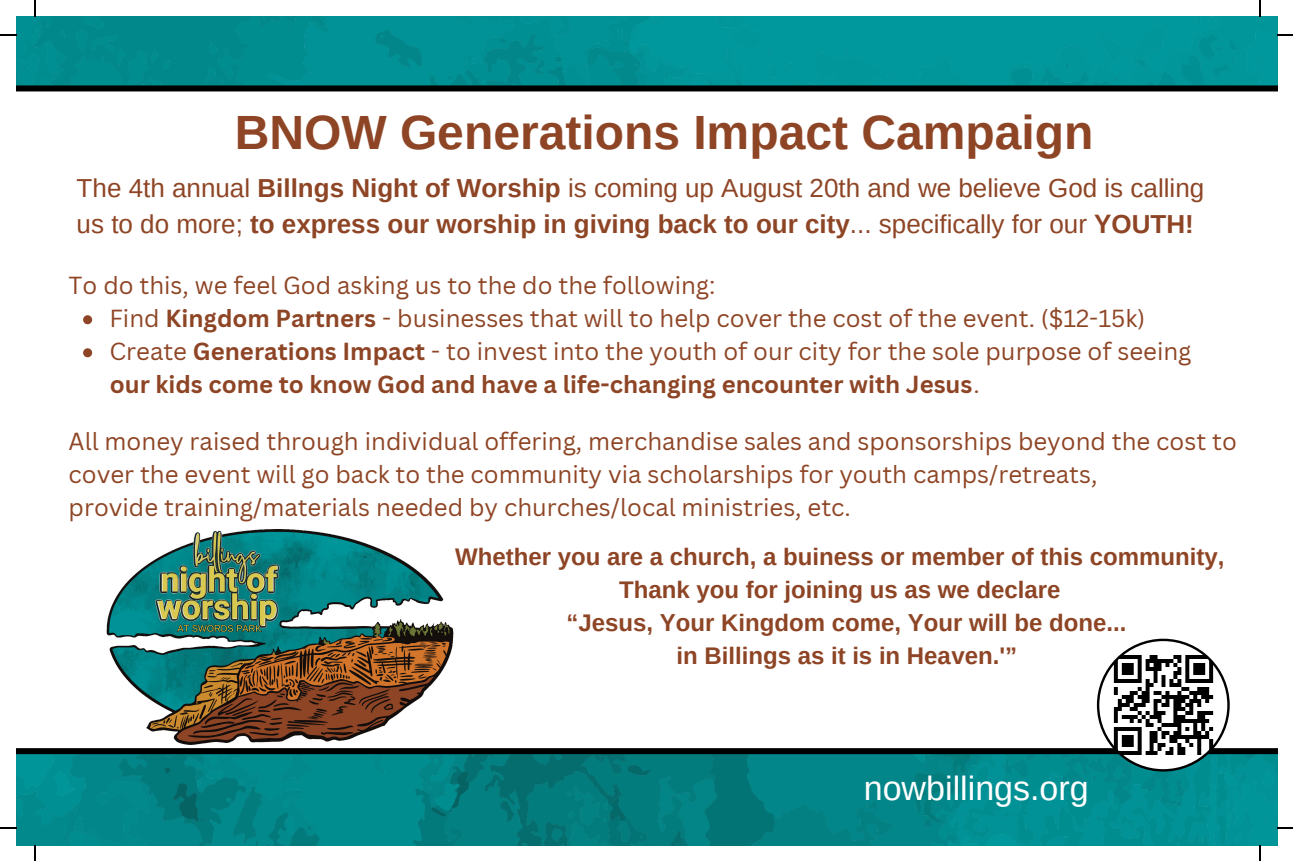
<style>
.page{position:relative;width:1293px;height:861px;background:#fff}
.page>*{position:absolute;margin:0;border:0;box-sizing:border-box;transform-origin:0 0}
.t1{font:700 48px "Arimo";color:#8e4525}
.t2{font:34px "Arimo";color:#fff}
.t3{font:26px/36px "Arimo";color:#8e4525}
.t4{font:24px "Canva Sans";color:#8e4525}
.t5{font:700 24px "Arimo";color:#8e4525}
.t6{font:700 24px "Canva Sans";color:#8e4525}
.s1{font-weight:700}
.s2{font-weight:400}
</style>
<div class="page">
<img style="left:16px;top:16px;width:1260px;height:828px">
<div style="left:16px;top:91px;width:1260px;height:662px;background:#fff"></div>
<img style="left:106px;top:529px;width:348px;height:215px">
<div style="left:16px;top:85px;width:1260px;height:6px;background:#000"></div>
<svg style="left:16px;top:748px;width:1260px;height:5px;background:#070707"></svg>
<svg style="left:1096px;top:638px;width:133px;height:133px"></svg>
<svg style="left:83px;top:315px;width:9px;height:9px"></svg>
<svg style="left:83px;top:348px;width:9px;height:9px"></svg>
<svg style="left:34px;top:0;width:2px;height:16px"></svg>
<svg style="left:0;top:34px;width:16px;height:2px"></svg>
<svg style="left:1259px;top:0;width:1px;height:16px"></svg>
<svg style="left:1276px;top:34px;width:16px;height:2px"></svg>
<svg style="left:34px;top:844px;width:2px;height:16px"></svg>
<svg style="left:0;top:827px;width:16px;height:1px"></svg>
<svg style="left:1258px;top:844px;width:2px;height:16px"></svg>
<svg style="left:1276px;top:826px;width:16px;height:2px"></svg>
<p class="t1" style="left:235px;top:105px;width:860px">BNOW Generations Impact Campaign</p>
<p class="t3" style="left:77px;top:170px;width:1128px">The 4th annual <span class="s1">Billngs Night of Worship</span> is coming up August 20th and we believe God is calling us to do more; <span class="s1">to express our worship in giving back to our city</span>... specifically for our <span class="s1">YOUTH!</span></p>
<p class="t4" style="left:69px;top:268px;width:648px">To do this, we feel God asking us to the do the following:</p>
<p class="t4" style="left:109px;top:301px;width:1036px">Find <span class="s1">Kingdom Partners</span> - businesses that will to help cover the cost of the event. ($12-15k)</p>
<p class="t4" style="left:109px;top:334px;width:1083px">Create <span class="s1">Generations Impact</span> - to invest into the youth of our city for the sole purpose of seeing</p>
<p class="t6" style="left:110px;top:367px;width:871px">our kids come to know God and have a life-changing encounter with Jesus<span class="s2">.</span></p>
<p class="t4" style="left:69px;top:424px;width:1169px">All money raised through individual offering, merchandise sales and sponsorships beyond the cost to</p>
<p class="t4" style="left:69px;top:457px;width:1030px">cover the event will go back to the community via scholarships for youth camps/retreats,</p>
<p class="t4" style="left:69px;top:490px;width:783px">provide training/materials needed by churches/local ministries, etc.</p>
<p class="t5" style="left:455px;top:542px;width:770px">Whether you are a church, a buiness or member of this community,</p>
<p class="t5" style="left:619px;top:575px;width:442px">Thank you for joining us as we declare</p>
<p class="t5" style="left:566px;top:608px;width:561px">“Jesus, Your Kingdom come, Your will be done...</p>
<p class="t5" style="left:676px;top:641px;width:342px">in Billings as it is in Heaven.'”</p>
<p class="t2" style="left:863px;top:769px;width:226px">nowbillings.org</p>
</div>
